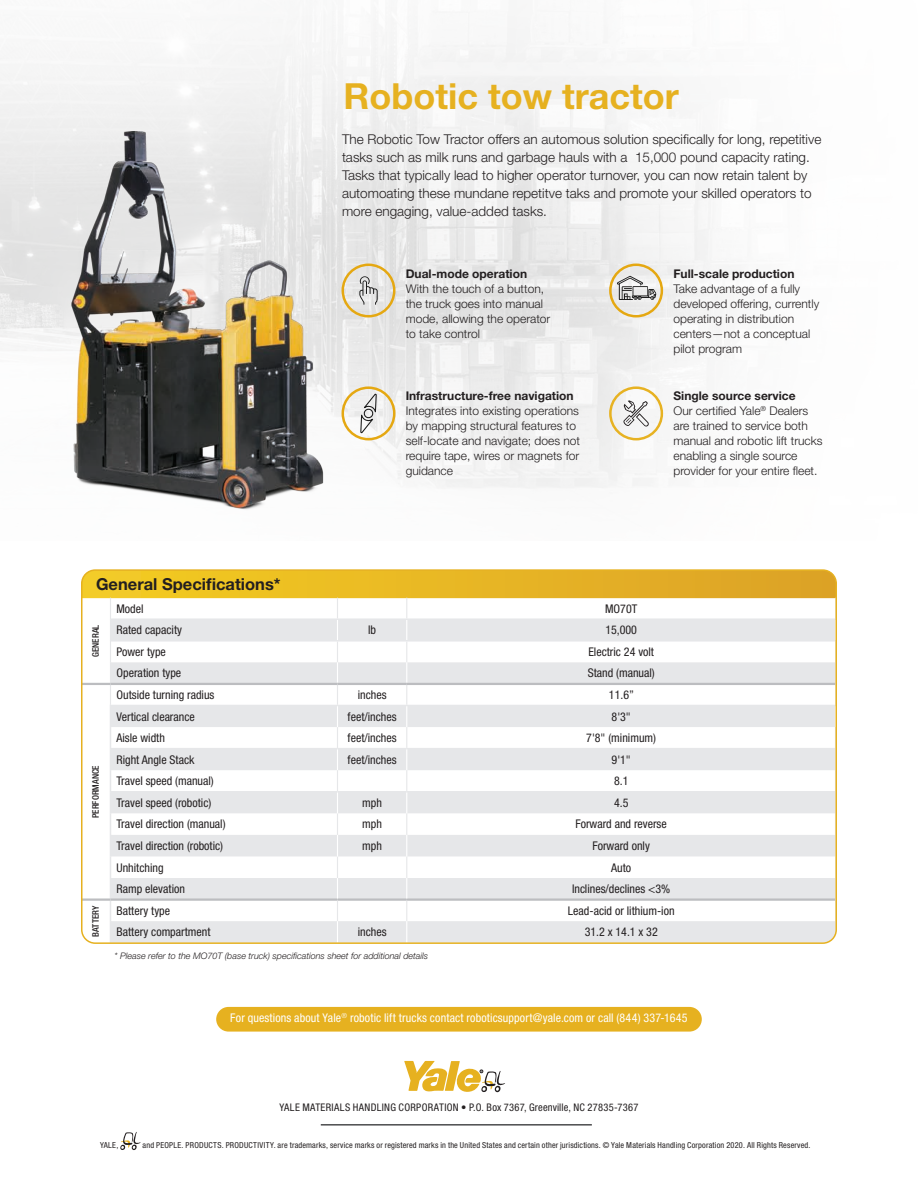
<style>
.page{position:relative;width:918px;height:1188px;background:#fff}
.page>*{position:absolute;margin:0;border:0;box-sizing:border-box;transform-origin:0 0}
.t1{font:700 36px "Helvetica Neue LT Std";color:#e6b120}
.t2{font:700 16.5px "Helvetica Neue LT Std";color:#231f20}
.t3{font:300 13.5px/18px "Helvetica Neue LT Std";color:#231f20}
.t4{font:condensed 12px "Helvetica Neue LT Std";color:#231f20}
.t5{font:300 12px/15px "Helvetica Neue LT Std";color:#231f20}
.t6{font:condensed 12px "Helvetica Neue LT Std";letter-spacing:.01em;color:#fff}
.t7{font:700 12px "Helvetica Neue LT Std";color:#231f20}
.t8{font:condensed 10.5px "Helvetica Neue LT Std";letter-spacing:.025em;color:#231f20}
.t9{font:italic 300 9px "Helvetica Neue LT Std";color:#231f20}
.t10{font:500 condensed 9px "Helvetica Neue LT Std";color:#231f20}
.t11{font:condensed 8.25px "Helvetica Neue LT Std";letter-spacing:.02em;color:#231f20}
</style>
<div class="page">
<img style="left:0;top:28px;width:732px;height:482px">
<svg style="left:120px;top:1132px;width:21px;height:18px"></svg>
<div style="left:216px;top:1007px;width:486px;height:25px;background:#e6b120;border-radius:12px"></div>
<hr style="left:321px;top:1124px;width:271px;height:2px;background:#4b4c4d">
<svg style="left:404px;top:1061px;width:101px;height:31px"></svg>
<div style="left:342px;top:386px;width:54px;height:54px;border:3px solid #e5a812;border-radius:50%"></div>
<svg style="left:359px;top:386px;width:19px;height:54px"></svg>
<svg style="left:609px;top:386px;width:54px;height:54px"></svg>
<div style="left:342px;top:264px;width:54px;height:54px;border:3px solid #e5a812;border-radius:50%"></div>
<svg style="left:359px;top:276px;width:19px;height:29px"></svg>
<div style="left:609px;top:264px;width:54px;height:54px;border:3px solid #e5a812;border-radius:50%"></div>
<svg style="left:617px;top:276px;width:39px;height:24px"></svg>
<svg style="left:83px;top:572px;width:752px;height:369px"></svg>
<div style="left:81px;top:569px;width:756px;height:375px;border:2px solid #e6b120;border-radius:14px"></div>
<p class="t1" style="left:344px;top:74px;width:337px">Robotic tow tractor</p>
<p class="t3" style="left:342px;top:129px;width:481px">The Robotic Tow Tractor offers an automous solution specifically for long, repetitive tasks such as milk runs and garbage hauls with a 15,000 pound capacity rating.<br>Tasks that typically lead to higher operator turnover, you can now retain talent by automoating these mundane repetitve taks and promote your skilled operators to more engaging, value-added tasks.</p>
<p class="t7" style="left:406px;top:266px;width:123px">Dual-mode operation</p>
<p class="t5" style="left:406px;top:281px;width:146px">With the touch of a button, the truck goes into manual mode, allowing the operator to take control</p>
<p class="t7" style="left:406px;top:388px;width:169px">Infrastructure-free navigation</p>
<p class="t5" style="left:406px;top:403px;width:176px">Integrates into existing operations by mapping structural features to self-locate and navigate; does not require tape, wires or magnets for guidance</p>
<p class="t7" style="left:673px;top:266px;width:123px">Full-scale production</p>
<p class="t5" style="left:673px;top:281px;width:147px">Take advantage of a fully developed offering, currently operating in distribution centers—not a conceptual pilot program</p>
<p class="t7" style="left:673px;top:388px;width:124px">Single source service</p>
<p class="t5" style="left:673px;top:403px;width:151px">Our certified Yale<sup>®</sup> Dealers are trained to service both manual and robotic lift trucks enabling a single source provider for your entire fleet.</p>
<p class="t2" style="left:96px;top:574px;width:186px">General Specifications*</p>
<p class="t10" style="left:90px;top:657px;width:34px;rotate:-90deg">GENERAL</p>
<p class="t4" style="left:116px;top:602px;width:29px">Model</p>
<p class="t4" style="left:605px;top:602px;width:34px">MO70T</p>
<p class="t4" style="left:116px;top:623px;width:67px">Rated capacity</p>
<p class="t4" style="left:368px;top:623px;width:10px">lb</p>
<p class="t4" style="left:605px;top:623px;width:33px">15,000</p>
<p class="t4" style="left:116px;top:645px;width:51px">Power type</p>
<p class="t4" style="left:588px;top:645px;width:67px">Electric 24 volt</p>
<p class="t4" style="left:116px;top:666px;width:66px">Operation type</p>
<p class="t4" style="left:588px;top:666px;width:69px">Stand (manual)</p>
<p class="t10" style="left:90px;top:818px;width:55px;rotate:-90deg">PERFORMANCE</p>
<p class="t4" style="left:116px;top:688px;width:99px">Outside turning radius</p>
<p class="t4" style="left:358px;top:688px;width:30px">inches</p>
<p class="t4" style="left:609px;top:688px;width:27px">11.6”</p>
<p class="t4" style="left:116px;top:709px;width:80px">Vertical clearance</p>
<p class="t4" style="left:348px;top:709px;width:51px">feet/inches</p>
<p class="t4" style="left:612px;top:709px;width:21px">8'3"</p>
<p class="t4" style="left:116px;top:731px;width:50px">Aisle width</p>
<p class="t4" style="left:348px;top:731px;width:51px">feet/inches</p>
<p class="t4" style="left:586px;top:731px;width:71px">7'8" (minimum)</p>
<p class="t4" style="left:116px;top:753px;width:79px">Right Angle Stack</p>
<p class="t4" style="left:348px;top:753px;width:51px">feet/inches</p>
<p class="t4" style="left:612px;top:753px;width:21px">9'1"</p>
<p class="t4" style="left:116px;top:774px;width:99px">Travel speed (manual)</p>
<p class="t4" style="left:614px;top:774px;width:16px">8.1</p>
<p class="t4" style="left:116px;top:796px;width:96px">Travel speed (robotic)</p>
<p class="t4" style="left:362px;top:796px;width:21px">mph</p>
<p class="t4" style="left:614px;top:796px;width:16px">4.5</p>
<p class="t4" style="left:116px;top:817px;width:111px">Travel direction (manual)</p>
<p class="t4" style="left:362px;top:817px;width:21px">mph</p>
<p class="t4" style="left:576px;top:817px;width:93px">Forward and reverse</p>
<p class="t4" style="left:116px;top:839px;width:108px">Travel direction (robotic)</p>
<p class="t4" style="left:362px;top:839px;width:21px">mph</p>
<p class="t4" style="left:593px;top:839px;width:59px">Forward only</p>
<p class="t4" style="left:116px;top:860px;width:49px">Unhitching</p>
<p class="t4" style="left:611px;top:860px;width:21px">Auto</p>
<p class="t4" style="left:116px;top:882px;width:70px">Ramp elevation</p>
<p class="t4" style="left:572px;top:882px;width:100px">Inclines/declines &lt;3%</p>
<p class="t10" style="left:90px;top:937px;width:32px;rotate:-90deg">BATTERY</p>
<p class="t4" style="left:116px;top:903px;width:55px">Battery type</p>
<p class="t4" style="left:568px;top:903px;width:108px">Lead-acid or lithium-ion</p>
<p class="t4" style="left:116px;top:925px;width:96px">Battery compartment</p>
<p class="t4" style="left:358px;top:925px;width:30px">inches</p>
<p class="t4" style="left:585px;top:925px;width:75px">31.2 x 14.1 x 32</p>
<p class="t9" style="left:114px;top:950px;width:315px">* Please refer to the MO70T (base truck) specifications sheet for additional details</p>
<p class="t6" style="left:230px;top:1011px;width:459px">For questions about Yale<sup>®</sup> robotic lift trucks contact roboticsupport@yale.com or call (844) 337-1645</p>
<p class="t8" style="left:280px;top:1101px;width:360px">YALE MATERIALS HANDLING CORPORATION • P.O. Box 7367, Greenville, NC 27835-7367</p>
<p class="t11" style="left:100px;top:1140px;width:20px">YALE,</p>
<p class="t11" style="left:143px;top:1140px;width:669px">and PEOPLE. PRODUCTS. PRODUCTIVITY. are trademarks, service marks or registered marks in the United States and certain other jurisdictions. © Yale Materials Handling Corporation 2020. All Rights Reserved.</p>
</div>
